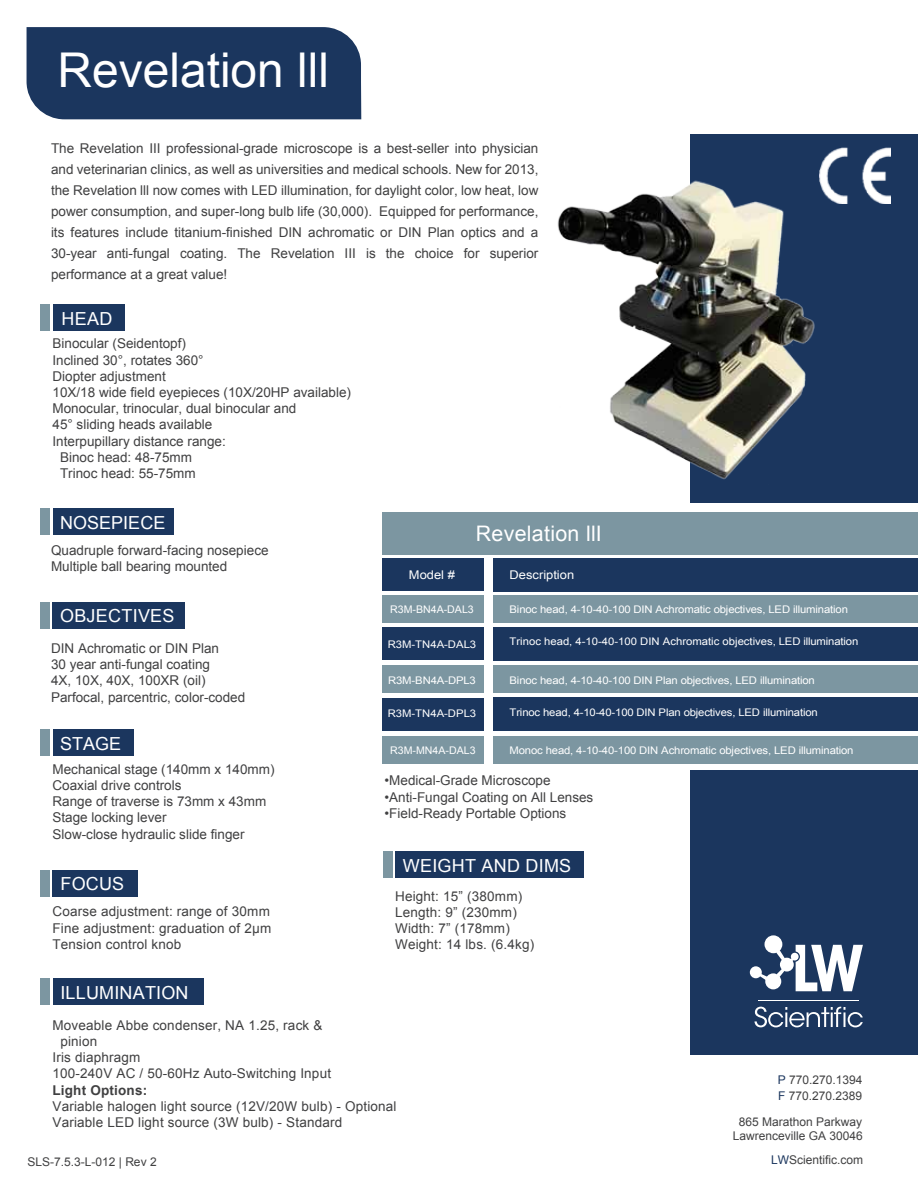
<style>
.page{position:relative;width:918px;height:1188px;background:#fff}
.page>*{position:absolute;margin:0;border:0;box-sizing:border-box;transform-origin:0 0}
.t1{font:48px "Arial";color:#fff}
.t2{font:21.45px "Arial";letter-spacing:.015em;color:#fff}
.t3{font:18px "Arial";letter-spacing:.01em;color:#fff}
.t4{font:13.5px/16.2px "Arial";color:#404041}
.t5{font:700 13.5px "Arial";letter-spacing:.015em;color:#404041}
.t6{font:12px/16.5px "Arial";color:#404041}
.t7{font:12px "Arial";color:#fff;scale:1.08 1}
.t8{font:10.5px "Arial";letter-spacing:-.015em;color:#fff;scale:1.08 1}
.t9{font:10.5px "Arial";letter-spacing:-.015em;color:#fff}
.s1{color:#1b365e}
</style>
<div class="page">
<div style="left:53px;top:304px;width:71px;height:27px;background:#1b365e"></div>
<div style="left:53px;top:508px;width:120px;height:27px;background:#1b365e"></div>
<div style="left:53px;top:602px;width:132px;height:27px;background:#1b365e"></div>
<div style="left:53px;top:729px;width:81px;height:27px;background:#1b365e"></div>
<div style="left:690px;top:770px;width:228px;height:284px;background:#1b365e"></div>
<div style="left:690px;top:134px;width:228px;height:417px;background:#1b365e"></div>
<div style="left:690px;top:503px;width:228px;height:130px;background:#fff"></div>
<div style="left:493px;top:558px;width:425px;height:33px;background:#1b365e"></div>
<div style="left:493px;top:595px;width:425px;height:28px;background:#7c96a1"></div>
<div style="left:382px;top:595px;width:102px;height:28px;background:#7c96a1"></div>
<div style="left:382px;top:558px;width:102px;height:33px;background:#1b365e"></div>
<svg style="left:755px;top:1007px;width:108px;height:20px"></svg>
<hr style="left:759px;top:1000px;width:100px;height:1px;background:#fff">
<svg style="left:749px;top:935px;width:114px;height:56px"></svg>
<div style="left:382px;top:513px;width:536px;height:42px;background:#7c96a1"></div>
<div style="left:40px;top:304px;width:10px;height:27px;background:#7c96a1"></div>
<div style="left:40px;top:508px;width:10px;height:27px;background:#7c96a1"></div>
<div style="left:40px;top:602px;width:10px;height:27px;background:#7c96a1"></div>
<div style="left:40px;top:729px;width:10px;height:27px;background:#7c96a1"></div>
<div style="left:27px;top:27px;width:334px;height:92px;background:#1b365e"></div>
<div style="left:493px;top:627px;width:425px;height:33px;background:#1b365e"></div>
<div style="left:382px;top:627px;width:102px;height:33px;background:#1b365e"></div>
<div style="left:53px;top:870px;width:85px;height:27px;background:#1b365e"></div>
<div style="left:53px;top:978px;width:150px;height:27px;background:#1b365e"></div>
<div style="left:41px;top:870px;width:9px;height:27px;background:#7c96a1"></div>
<div style="left:41px;top:978px;width:9px;height:27px;background:#7c96a1"></div>
<div style="left:493px;top:666px;width:425px;height:27px;background:#7c96a1"></div>
<div style="left:382px;top:666px;width:102px;height:27px;background:#7c96a1"></div>
<div style="left:493px;top:698px;width:425px;height:33px;background:#1b365e"></div>
<div style="left:382px;top:698px;width:102px;height:33px;background:#1b365e"></div>
<img style="left:557px;top:169px;width:263px;height:311px">
<div style="left:395px;top:851px;width:189px;height:27px;background:#1b365e"></div>
<div style="left:383px;top:851px;width:9px;height:26px;background:#7c96a1"></div>
<img style="left:820px;top:148px;width:70px;height:55px">
<div style="left:493px;top:736px;width:425px;height:28px;background:#7c96a1"></div>
<div style="left:382px;top:736px;width:102px;height:28px;background:#7c96a1"></div>
<h1 class="t1" style="left:57px;top:39px;width:273px">Revelation lll</h1>
<p class="t4" style="left:51px;top:138px;width:489px;line-height:21px;text-align:justify">The Revelation III professional-grade microscope is a best-seller into physician and veterinarian clinics, as well as universities and medical schools. New for 2013, the Revelation lll now comes with LED illumination, for daylight color, low heat, low power consumption, and super-long bulb life (30,000). Equipped for performance, its features include titanium-finished DIN achromatic or DIN Plan optics and a 30-year anti-fungal coating. The Revelation III is the choice for superior performance at a great value!</p>
<h3 class="t3" style="left:62px;top:307px;width:52px">HEAD</h3>
<p class="t4" style="left:52px;top:336px;width:135px">Binocular (Seidentopf)</p>
<p class="t4" style="left:52px;top:352px;width:153px">Inclined 30°, rotates 360°</p>
<p class="t4" style="left:52px;top:368px;width:115px">Diopter adjustment</p>
<p class="t4" style="left:52px;top:384px;width:300px">10X/18 wide field eyepieces (10X/20HP available)</p>
<p class="t4" style="left:52px;top:400px;width:245px">Monocular, trinocular, dual binocular and</p>
<p class="t4" style="left:52px;top:417px;width:161px">45° sliding heads available</p>
<p class="t4" style="left:52px;top:433px;width:175px">Interpupillary distance range:</p>
<p class="t4" style="left:60px;top:449px;width:134px">Binoc head: 48-75mm</p>
<p class="t4" style="left:60px;top:465px;width:137px">Trinoc head: 55-75mm</p>
<h3 class="t3" style="left:60px;top:511px;width:107px">NOSEPIECE</h3>
<p class="t4" style="left:51px;top:542px;width:219px">Quadruple forward-facing nosepiece<br>Multiple ball bearing mounted</p>
<h3 class="t3" style="left:60px;top:604px;width:116px">OBJECTIVES</h3>
<p class="t4" style="left:51px;top:640px;width:196px">DIN Achromatic or DIN Plan<br>30 year anti-fungal coating<br>4X, 10X, 40X, 100XR (oil)<br>Parfocal, parcentric, color-coded</p>
<h3 class="t3" style="left:60px;top:732px;width:63px">STAGE</h3>
<p class="t4" style="left:52px;top:761px;width:224px">Mechanical stage (140mm x 140mm)<br>Coaxial drive controls<br>Range of traverse is 73mm x 43mm<br>Stage locking lever<br>Slow-close hydraulic slide finger</p>
<h3 class="t3" style="left:60px;top:872px;width:65px">FOCUS</h3>
<p class="t4" style="left:52px;top:904px;width:220px;text-align:justify">Coarse adjustment: range of 30mm Fine adjustment: graduation of 2μm Tension control knob</p>
<h3 class="t3" style="left:60px;top:981px;width:130px">ILLUMINATION</h3>
<h2 class="t2" style="left:476px;top:520px;width:127px">Revelation llI</h2>
<p class="t7" style="left:409px;top:566px;width:44px">Model #</p>
<p class="t7" style="left:510px;top:566px;width:61px">Description</p>
<p class="t9" style="left:390px;top:603px;width:85px">R3M-BN4A-DAL3</p>
<p class="t8" style="left:510px;top:603px;width:315px">Binoc head, 4-10-40-100 DIN Achromatic objectives, LED illumination</p>
<p class="t8" style="left:388px;top:637px;width:84px">R3M-TN4A-DAL3</p>
<p class="t8" style="left:510px;top:635px;width:324px">Trinoc head, 4-10-40-100 DIN Achromatic objectives, LED illumination</p>
<p class="t8" style="left:388px;top:673px;width:83px">R3M-BN4A-DPL3</p>
<p class="t8" style="left:510px;top:673px;width:284px">Binoc head, 4-10-40-100 DIN Plan objectives, LED illumination</p>
<p class="t8" style="left:388px;top:706px;width:84px">R3M-TN4A-DPL3</p>
<p class="t8" style="left:510px;top:705px;width:287px">Trinoc head, 4-10-40-100 DIN Plan objectives, LED illumination</p>
<p class="t9" style="left:390px;top:744px;width:87px">R3M-MN4A-DAL3</p>
<p class="t8" style="left:510px;top:744px;width:320px">Monoc head, 4-10-40-100 DIN Achromatic objectives, LED illumination</p>
<p class="t4" style="left:385px;top:773px;width:168px">•Medical-Grade Microscope</p>
<p class="t4" style="left:385px;top:789px;width:210px">•Anti-Fungal Coating on All Lenses</p>
<p class="t4" style="left:385px;top:805px;width:183px">•Field-Ready Portable Options</p>
<h3 class="t3" style="left:403px;top:854px;width:170px">WEIGHT AND DIMS</h3>
<p class="t4" style="left:395px;top:888px;width:141px">Height: 15” (380mm)<br>Length: 9” (230mm)<br>Width: 7” (178mm)<br>Weight: 14 lbs. (6.4kg)</p>
<p class="t4" style="left:52px;top:1017px;width:271px">Moveable Abbe condenser, NA 1.25, rack &amp;</p>
<p class="t4" style="left:60px;top:1033px;width:38px">pinion</p>
<p class="t4" style="left:52px;top:1050px;width:89px">Iris diaphragm</p>
<p class="t4" style="left:52px;top:1066px;width:280px">100-240V AC / 50-60Hz Auto-Switching Input</p>
<p class="t5" style="left:52px;top:1081px;width:96px">Light Options:</p>
<p class="t4" style="left:52px;top:1098px;width:346px">Variable halogen light source (12V/20W bulb) - Optional<br>Variable LED light source (3W bulb) - Standard</p>
<p class="t6" style="left:27px;top:1154px;width:131px">SLS-7.5.3-L-012 | Rev 2</p>
<p class="t6" style="left:778px;top:1071px;width:86px"><span class="s1">P</span> 770.270.1394<br><span class="s1">F</span> 770.270.2389</p>
<p class="t6" style="left:733px;top:1114px;width:132px;line-height:14.4px;text-align:center">865 Marathon Parkway<br>Lawrenceville GA 30046</p>
<p class="t6" style="left:771px;top:1151px;width:94px"><span class="s1">LW</span>Scientific.com</p>
</div>
